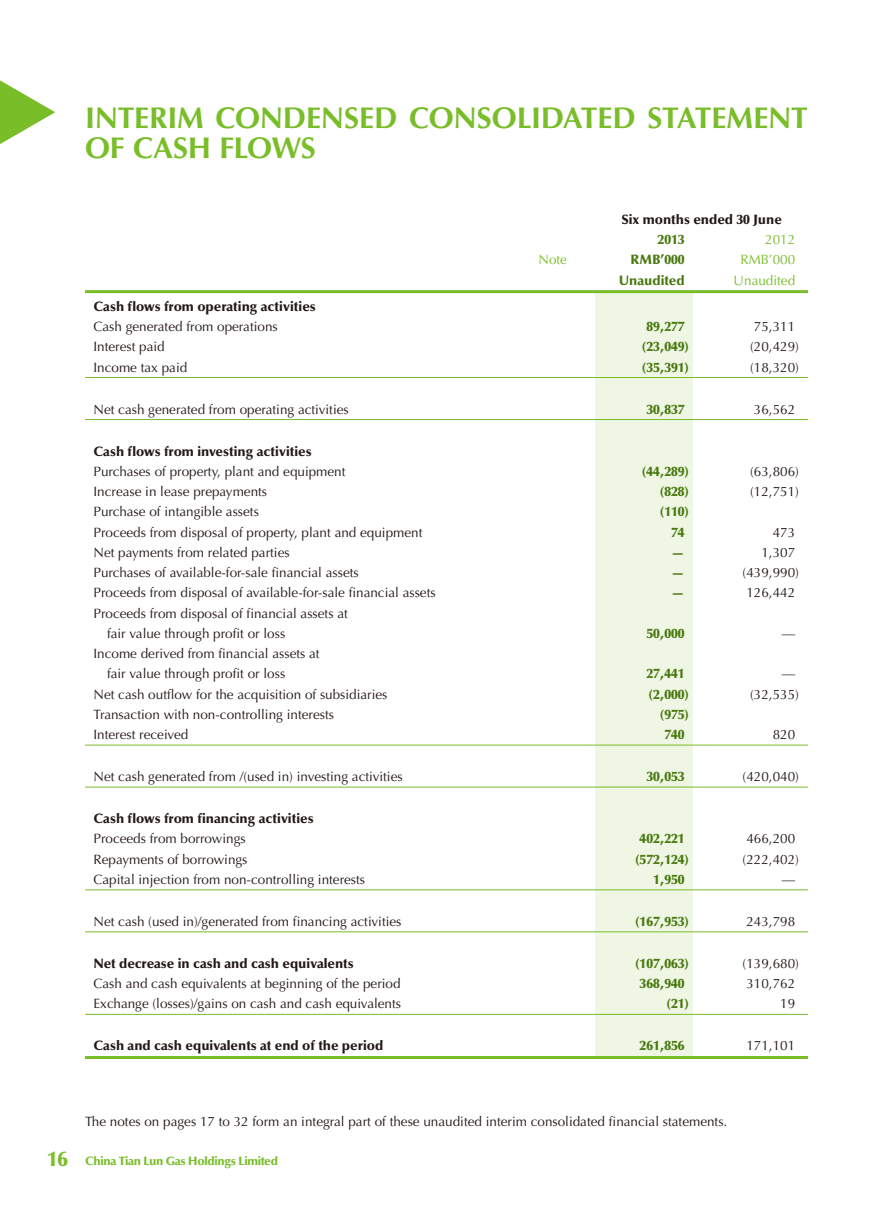
<style>
.page{position:relative;width:893px;height:1212px;background:#fff}
.page>*{position:absolute;margin:0;border:0;box-sizing:border-box;transform-origin:0 0}
.t1{font:700 30px "Optima LT Std";letter-spacing:-.005em;color:#79bd29}
.t2{font:700 30px "Optima LT Std";letter-spacing:-.025em;color:#79bd29}
.t3{font:13.5px/20.2px "Optima LT Std";color:#231916}
.t4{font:900 13.5px "Optima LT Std";color:#231916}
.t5{font:900 13.5px "Optima LT Std";color:#48780f}
.t6{font:13.5px "Optima LT Std";color:#79bd29}
.t7{font:900 12px "Optima LT Std";letter-spacing:-.025em;color:#79bd29}
.s1{font-size:21px}
</style>
<div class="page">
<div style="left:595px;top:292px;width:98px;height:767px;background:#eff6e3"></div>
<hr style="left:85px;top:290px;width:723px;height:3px;background:#79bd29">
<hr style="left:85px;top:377px;width:723px;height:1px;background:#79bd29">
<hr style="left:85px;top:419px;width:723px;height:1px;background:#79bd29">
<hr style="left:85px;top:745px;width:723px;height:1px;background:#79bd29">
<hr style="left:85px;top:787px;width:723px;height:1px;background:#79bd29">
<hr style="left:85px;top:889px;width:723px;height:1px;background:#79bd29">
<hr style="left:85px;top:931px;width:723px;height:1px;background:#79bd29">
<hr style="left:85px;top:1014px;width:723px;height:1px;background:#79bd29">
<hr style="left:85px;top:1056px;width:723px;height:3px;background:#79bd29">
<svg style="left:0;top:80px;width:55px;height:64px"></svg>
<h1 class="t1" style="left:85px;top:101px;width:17px">INTE</h1>
<h1 class="t1" style="left:149px;top:101px;width:175px">RIM CON DENSE</h1>
<h1 class="t1" style="left:374px;top:101px;width:76px">D CONSOL</h1>
<h1 class="t2" style="left:531px;top:101px;width:184px">IDATE D STATEMENT</h1>
<h1 class="t1" style="left:85px;top:131px;width:154px">OF CASH FLOWS</h1>
<p class="t4" style="left:621px;top:211px;width:162px">Six months ended 30 June</p>
<p class="t5" style="left:658px;top:232px;width:28px">2013</p>
<p class="t6" style="left:765px;top:232px;width:32px">2012</p>
<p class="t6" style="left:538px;top:252px;width:30px">Note</p>
<p class="t5" style="left:631px;top:252px;width:55px">RMB’000</p>
<p class="t6" style="left:740px;top:252px;width:56px">RMB’000</p>
<p class="t5" style="left:619px;top:272px;width:67px">Unaudited</p>
<p class="t6" style="left:734px;top:272px;width:63px">Unaudited</p>
<p class="t4" style="left:94px;top:298px;width:224px">Cash flows from operating activities</p>
<p class="t3" style="left:94px;top:317px;width:186px">Cash generated from operations</p>
<p class="t5" style="left:646px;top:319px;width:40px">89,277</p>
<p class="t3" style="left:754px;top:317px;width:43px">75,311</p>
<p class="t3" style="left:94px;top:337px;width:73px">Interest paid</p>
<p class="t5" style="left:642px;top:339px;width:49px">(23,049)</p>
<p class="t3" style="left:750px;top:337px;width:50px">(20,429)</p>
<p class="t3" style="left:94px;top:357px;width:95px">Income tax paid</p>
<p class="t5" style="left:642px;top:359px;width:49px">(35,391)</p>
<p class="t3" style="left:750px;top:357px;width:50px">(18,320)</p>
<p class="t3" style="left:94px;top:399px;width:257px">Net cash generated from operating activities</p>
<p class="t5" style="left:646px;top:401px;width:40px">30,837</p>
<p class="t3" style="left:754px;top:399px;width:43px">36,562</p>
<p class="t4" style="left:94px;top:443px;width:220px">Cash flows from investing activities</p>
<p class="t3" style="left:94px;top:461px;width:253px">Purchases of property, plant and equipment</p>
<p class="t5" style="left:642px;top:463px;width:49px">(44,289)</p>
<p class="t3" style="left:750px;top:461px;width:50px">(63,806)</p>
<p class="t3" style="left:94px;top:482px;width:175px">Increase in lease prepayments</p>
<p class="t5" style="left:660px;top:484px;width:31px">(828)</p>
<p class="t3" style="left:750px;top:482px;width:50px">(12,751)</p>
<p class="t3" style="left:94px;top:502px;width:167px">Purchase of intangible assets</p>
<p class="t5" style="left:660px;top:504px;width:31px">(110)</p>
<p class="t3" style="left:94px;top:522px;width:330px">Proceeds from disposal of property, plant and equipment</p>
<p class="t5" style="left:671px;top:524px;width:15px">74</p>
<p class="t3" style="left:773px;top:522px;width:24px">473</p>
<p class="t3" style="left:94px;top:542px;width:198px">Net payments from related parties</p>
<p class="t5" style="left:671px;top:544px;width:15px">—</p>
<p class="t3" style="left:761px;top:542px;width:35px">1,307</p>
<p class="t3" style="left:94px;top:563px;width:267px">Purchases of available-for-sale financial assets</p>
<p class="t5" style="left:671px;top:565px;width:15px">—</p>
<p class="t3" style="left:743px;top:563px;width:58px">(439,990)</p>
<p class="t3" style="left:94px;top:583px;width:344px">Proceeds from disposal of available-for-sale financial assets</p>
<p class="t5" style="left:671px;top:585px;width:15px">—</p>
<p class="t3" style="left:746px;top:583px;width:50px">126,442</p>
<p class="t3" style="left:107px;top:603px;width:242px;text-indent:-14px">Proceeds from disposal of financial assets at fair value through profit or loss</p>
<p class="t5" style="left:646px;top:625px;width:40px">50,000</p>
<p class="t3" style="left:782px;top:623px;width:15px">—</p>
<p class="t3" style="left:107px;top:644px;width:214px;text-indent:-14px">Income derived from financial assets at fair value through profit or loss</p>
<p class="t5" style="left:646px;top:666px;width:40px">27,441</p>
<p class="t3" style="left:782px;top:664px;width:15px">—</p>
<p class="t3" style="left:94px;top:684px;width:295px">Net cash outflow for the acquisition of subsidiaries</p>
<p class="t5" style="left:649px;top:686px;width:42px">(2,000)</p>
<p class="t3" style="left:750px;top:684px;width:50px">(32,535)</p>
<p class="t3" style="left:94px;top:704px;width:242px">Transaction with non-controlling interests</p>
<p class="t5" style="left:660px;top:706px;width:31px">(975)</p>
<p class="t3" style="left:94px;top:725px;width:96px">Interest received</p>
<p class="t5" style="left:664px;top:727px;width:22px">740</p>
<p class="t3" style="left:773px;top:725px;width:24px">820</p>
<p class="t3" style="left:94px;top:767px;width:311px">Net cash generated from /(used in) investing activities</p>
<p class="t5" style="left:646px;top:769px;width:40px">30,053</p>
<p class="t3" style="left:743px;top:767px;width:58px">(420,040)</p>
<p class="t4" style="left:94px;top:811px;width:222px">Cash flows from financing activities</p>
<p class="t3" style="left:94px;top:829px;width:154px">Proceeds from borrowings</p>
<p class="t5" style="left:640px;top:831px;width:46px">402,221</p>
<p class="t3" style="left:746px;top:829px;width:50px">466,200</p>
<p class="t3" style="left:94px;top:849px;width:155px">Repayments of borrowings</p>
<p class="t5" style="left:635px;top:851px;width:55px">(572,124)</p>
<p class="t3" style="left:743px;top:849px;width:58px">(222,402)</p>
<p class="t3" style="left:94px;top:869px;width:273px">Capital injection from non-controlling interests</p>
<p class="t5" style="left:653px;top:871px;width:33px">1,950</p>
<p class="t3" style="left:782px;top:869px;width:15px">—</p>
<p class="t3" style="left:94px;top:911px;width:309px">Net cash (used in)/generated from financing activities</p>
<p class="t5" style="left:635px;top:913px;width:55px">(167,953)</p>
<p class="t3" style="left:746px;top:911px;width:50px">243,798</p>
<p class="t4" style="left:94px;top:955px;width:262px">Net decrease in cash and cash equivalents</p>
<p class="t5" style="left:635px;top:955px;width:55px">(107,063)</p>
<p class="t3" style="left:743px;top:953px;width:58px">(139,680)</p>
<p class="t3" style="left:94px;top:974px;width:309px">Cash and cash equivalents at beginning of the period</p>
<p class="t5" style="left:640px;top:976px;width:46px">368,940</p>
<p class="t3" style="left:746px;top:974px;width:50px">310,762</p>
<p class="t3" style="left:94px;top:994px;width:309px">Exchange (losses)/gains on cash and cash equivalents</p>
<p class="t5" style="left:667px;top:996px;width:24px">(21)</p>
<p class="t3" style="left:780px;top:994px;width:17px">19</p>
<p class="t4" style="left:94px;top:1038px;width:291px">Cash and cash equivalents at end of the period</p>
<p class="t5" style="left:640px;top:1038px;width:46px">261,856</p>
<p class="t3" style="left:746px;top:1036px;width:50px">171,101</p>
<p class="t3" style="left:85px;top:1111px;width:644px">The notes on pages 17 to 32 form an integral part of these unaudited interim consolidated financial statements.</p>
<p class="t7" style="left:47px;top:1154px;width:232px"><span class="s1">16</span> China Tian Lun Gas Holdings Limited</p>
</div>
